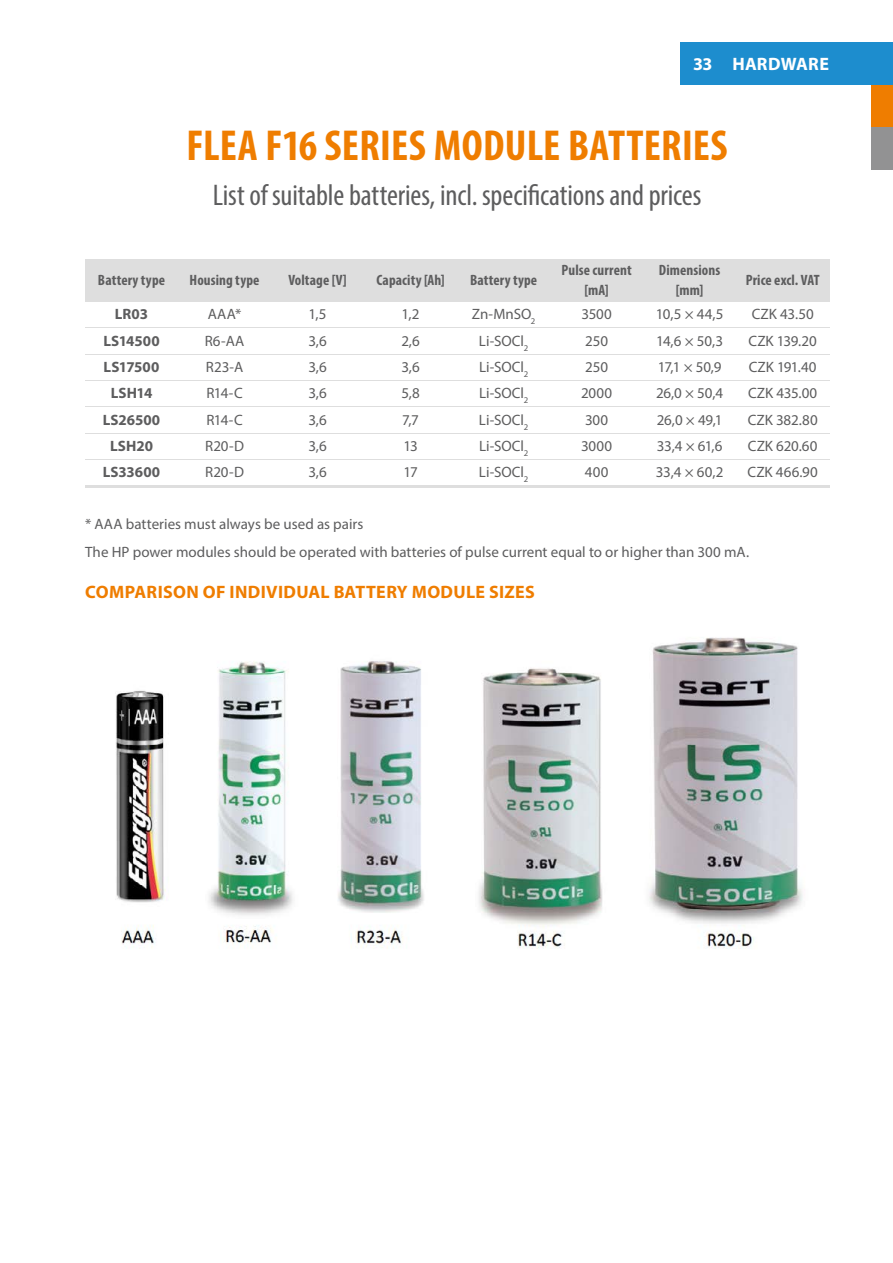
<style>
.page{position:relative;width:893px;height:1263px;background:#fff}
.page>*{position:absolute;margin:0;border:0;box-sizing:border-box;transform-origin:0 0}
.t1{font:700 condensed 43.5px "Myriad Pro";letter-spacing:.005em;color:#ef7d00}
.t2{font:condensed 30px "Myriad Pro";letter-spacing:-.005em;color:#5d5d5e}
.t3{font:700 18px "Myriad Pro";letter-spacing:.015em;color:#ef7d00}
.t4{font:700 18px "Myriad Pro";letter-spacing:.01em;color:#fff}
.t5{font:15px/28px "Myriad Pro";color:#5d5d5e}
.t6{font:700 condensed 15px/19.5px "Myriad Pro";letter-spacing:.01em;color:#5d5d5e;text-align:center}
.t7{font:700 15px "Myriad Pro";color:#5d5d5e}
</style>
<div class="page">
<div style="left:680px;top:43px;width:213px;height:42px;background:#1d8dce"></div>
<div style="left:872px;top:85px;width:21px;height:43px;background:#ef7d00"></div>
<div style="left:872px;top:128px;width:21px;height:42px;background:#929293"></div>
<img style="left:116px;top:637px;width:687px;height:312px">
<div style="left:85px;top:259px;width:744px;height:43px;background:#dedede"></div>
<hr style="left:85px;top:327px;width:744px;height:1px;background:#929293">
<hr style="left:85px;top:354px;width:744px;height:1px;background:#929293">
<hr style="left:85px;top:380px;width:744px;height:1px;background:#929293">
<hr style="left:85px;top:406px;width:744px;height:1px;background:#929293">
<hr style="left:85px;top:433px;width:744px;height:1px;background:#929293">
<hr style="left:85px;top:459px;width:744px;height:1px;background:#929293">
<hr style="left:85px;top:486px;width:744px;height:2px;background:#929293">
<p class="t4" style="left:693px;top:52px;width:137px">33 HARDWARE</p>
<h1 class="t1" style="left:186px;top:119px;width:543px">FLEA F16 SERIES MODULE BATTERIES</h1>
<h2 class="t2" style="left:213px;top:177px;width:490px">List of suitable batteries, incl. specifications and prices</h2>
<p class="t6" style="left:98px;top:270px;width:69px">Battery type</p>
<p class="t6" style="left:190px;top:270px;width:71px">Housing type</p>
<p class="t6" style="left:288px;top:270px;width:60px">Voltage [V]</p>
<p class="t6" style="left:376px;top:270px;width:70px">Capacity [Ah]</p>
<p class="t6" style="left:470px;top:270px;width:69px">Battery type</p>
<p class="t6" style="left:562px;top:260px;width:72px">Pulse current [mA]</p>
<p class="t6" style="left:659px;top:260px;width:63px">Dimensions [mm]</p>
<p class="t6" style="left:746px;top:270px;width:75px">Price excl. VAT</p>
<p class="t7" style="left:115px;top:304px;width:35px">LR03</p>
<p class="t5" style="left:208px;top:300px;width:35px">AAA*</p>
<p class="t5" style="left:309px;top:300px;width:19px">1,5</p>
<p class="t5" style="left:402px;top:300px;width:19px">1,2</p>
<p class="t5" style="left:472px;top:300px;width:65px">Zn-MnSO<sub>2</sub></p>
<p class="t5" style="left:581px;top:300px;width:32px">3500</p>
<p class="t5" style="left:656px;top:300px;width:69px">10,5 × 44,5</p>
<p class="t5" style="left:752px;top:300px;width:63px">CZK 43.50</p>
<p class="t7" style="left:103px;top:331px;width:58px">LS14500</p>
<p class="t5" style="left:205px;top:326px;width:41px">R6-AA</p>
<p class="t5" style="left:308px;top:326px;width:20px">3,6</p>
<p class="t5" style="left:401px;top:326px;width:20px">2,6</p>
<p class="t5" style="left:479px;top:326px;width:51px">Li-SOCl<sub>2</sub></p>
<p class="t5" style="left:585px;top:326px;width:24px">250</p>
<p class="t5" style="left:656px;top:326px;width:68px">14,6 × 50,3</p>
<p class="t5" style="left:748px;top:326px;width:70px">CZK 139.20</p>
<p class="t7" style="left:104px;top:357px;width:57px">LS17500</p>
<p class="t5" style="left:206px;top:353px;width:39px">R23-A</p>
<p class="t5" style="left:308px;top:353px;width:20px">3,6</p>
<p class="t5" style="left:401px;top:353px;width:20px">3,6</p>
<p class="t5" style="left:479px;top:353px;width:51px">Li-SOCl<sub>2</sub></p>
<p class="t5" style="left:585px;top:353px;width:24px">250</p>
<p class="t5" style="left:658px;top:353px;width:65px">17,1 × 50,9</p>
<p class="t5" style="left:749px;top:353px;width:69px">CZK 191.40</p>
<p class="t7" style="left:111px;top:383px;width:43px">LSH14</p>
<p class="t5" style="left:206px;top:379px;width:38px">R14-C</p>
<p class="t5" style="left:308px;top:379px;width:20px">3,6</p>
<p class="t5" style="left:401px;top:379px;width:20px">5,8</p>
<p class="t5" style="left:479px;top:379px;width:51px">Li-SOCl<sub>2</sub></p>
<p class="t5" style="left:581px;top:379px;width:33px">2000</p>
<p class="t5" style="left:656px;top:379px;width:69px">26,0 × 50,4</p>
<p class="t5" style="left:748px;top:379px;width:71px">CZK 435.00</p>
<p class="t7" style="left:103px;top:410px;width:59px">LS26500</p>
<p class="t5" style="left:206px;top:405px;width:38px">R14-C</p>
<p class="t5" style="left:308px;top:405px;width:20px">3,6</p>
<p class="t5" style="left:402px;top:405px;width:18px">7,7</p>
<p class="t5" style="left:479px;top:405px;width:51px">Li-SOCl<sub>2</sub></p>
<p class="t5" style="left:585px;top:405px;width:25px">300</p>
<p class="t5" style="left:657px;top:405px;width:67px">26,0 × 49,1</p>
<p class="t5" style="left:748px;top:405px;width:72px">CZK 382.80</p>
<p class="t7" style="left:110px;top:436px;width:44px">LSH20</p>
<p class="t5" style="left:205px;top:432px;width:40px">R20-D</p>
<p class="t5" style="left:308px;top:432px;width:20px">3,6</p>
<p class="t5" style="left:403px;top:432px;width:16px">13</p>
<p class="t5" style="left:479px;top:432px;width:51px">Li-SOCl<sub>2</sub></p>
<p class="t5" style="left:581px;top:432px;width:33px">3000</p>
<p class="t5" style="left:657px;top:432px;width:67px">33,4 × 61,6</p>
<p class="t5" style="left:748px;top:432px;width:71px">CZK 620.60</p>
<p class="t7" style="left:103px;top:463px;width:59px">LS33600</p>
<p class="t5" style="left:205px;top:458px;width:40px">R20-D</p>
<p class="t5" style="left:308px;top:458px;width:20px">3,6</p>
<p class="t5" style="left:403px;top:458px;width:16px">17</p>
<p class="t5" style="left:479px;top:458px;width:51px">Li-SOCl<sub>2</sub></p>
<p class="t5" style="left:585px;top:458px;width:25px">400</p>
<p class="t5" style="left:656px;top:458px;width:69px">33,4 × 60,2</p>
<p class="t5" style="left:748px;top:458px;width:72px">CZK 466.90</p>
<p class="t5" style="left:85px;top:509px;width:664px">* AAA batteries must always be used as pairs<br>The HP power modules should be operated with batteries of pulse current equal to or higher than 300 mA.</p>
<p class="t3" style="left:85px;top:580px;width:451px">COMPARISON OF INDIVIDUAL BATTERY MODULE SIZES</p>
</div>
